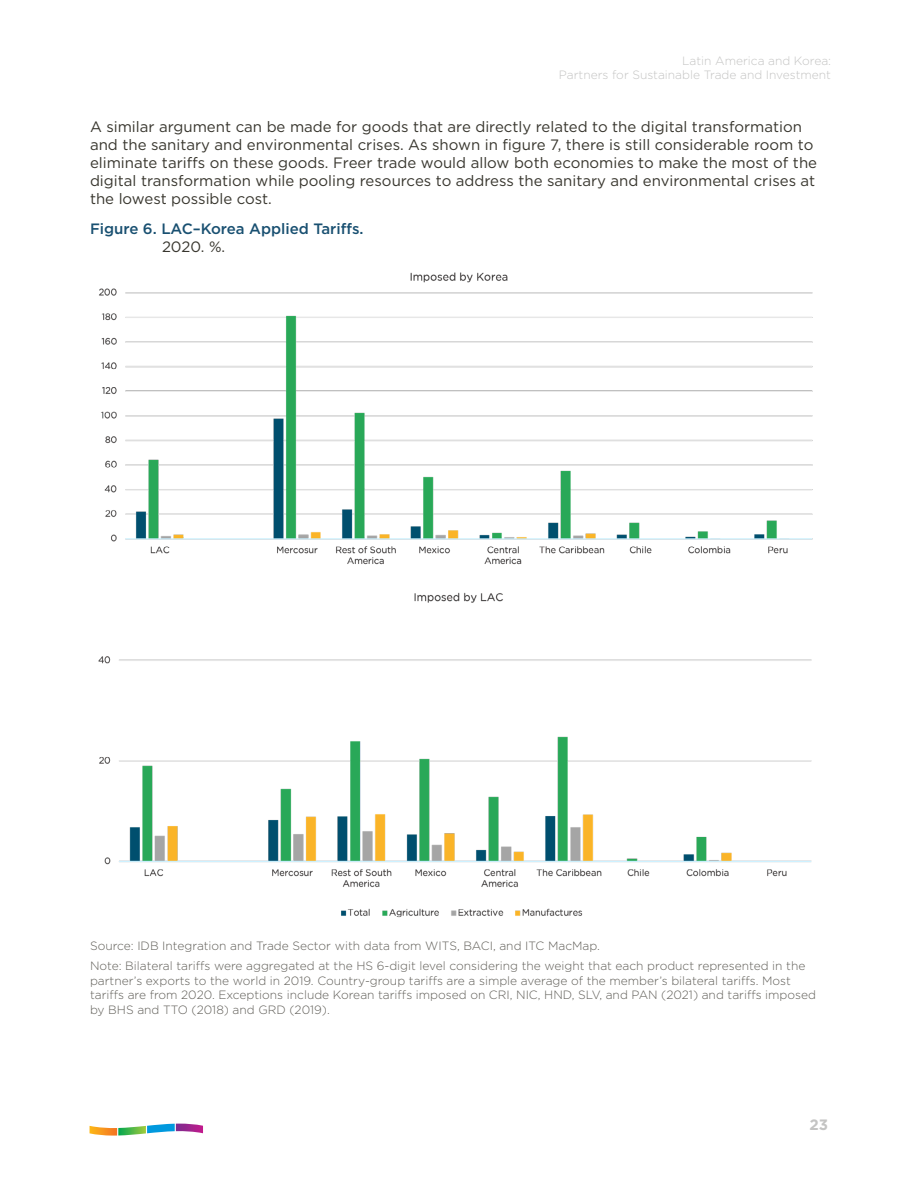
<style>
.page{position:relative;width:918px;height:1188px;background:#fff}
.page>*{position:absolute;margin:0;border:0;box-sizing:border-box;transform-origin:0 0}
.t1{font:15px/18px "Gotham";color:#38362e}
.t2{font:500 15px "Gotham";color:#195071}
.t3{font:700 15px "Gotham";color:#c4c4c3}
.t4{font:300 12px/14.4px "Gotham";color:#605e58}
.t5{font:300 12px/14.4px "Gotham";color:#c4c4c3;text-align:right}
</style>
<div class="page">
<svg style="left:90px;top:1124px;width:113px;height:12px"></svg>
<img style="left:99px;top:272px;width:714px;height:293px">
<img style="left:98px;top:592px;width:714px;height:326px">
<p class="t5" style="left:559px;top:53px;width:274px">Latin America and Korea:<br>Partners for Sustainable Trade and Investment</p>
<p class="t1" style="left:90px;top:117px;width:729px">A similar argument can be made for goods that are directly related to the digital transformation and the sanitary and environmental crises. As shown in figure 7, there is still considerable room to eliminate tariffs on these goods. Freer trade would allow both economies to make the most of the digital transformation while pooling resources to address the sanitary and environmental crises at the lowest possible cost.</p>
<p class="t2" style="left:90px;top:219px;width:275px">Figure 6. LAC–Korea Applied Tariffs.</p>
<p class="t1" style="left:162px;top:237px;width:65px">2020. %.</p>
<p class="t4" style="left:90px;top:935px;width:717px;line-height:20.4px">Source: IDB Integration and Trade Sector with data from WITS, BACI, and ITC MacMap.<br>Note: Bilateral tariffs were aggregated at the HS 6-digit level considering the weight that each product represented in the</p>
<p class="t4" style="left:90px;top:973px;width:728px">partner’s exports to the world in 2019. Country-group tariffs are a simple average of the member’s bilateral tariffs. Most tariffs are from 2020. Exceptions include Korean tariffs imposed on CRI, NIC, HND, SLV, and PAN (2021) and tariffs imposed by BHS and TTO (2018) and GRD (2019).</p>
<p class="t3" style="left:809px;top:1114px;width:20px">23</p>
</div>
